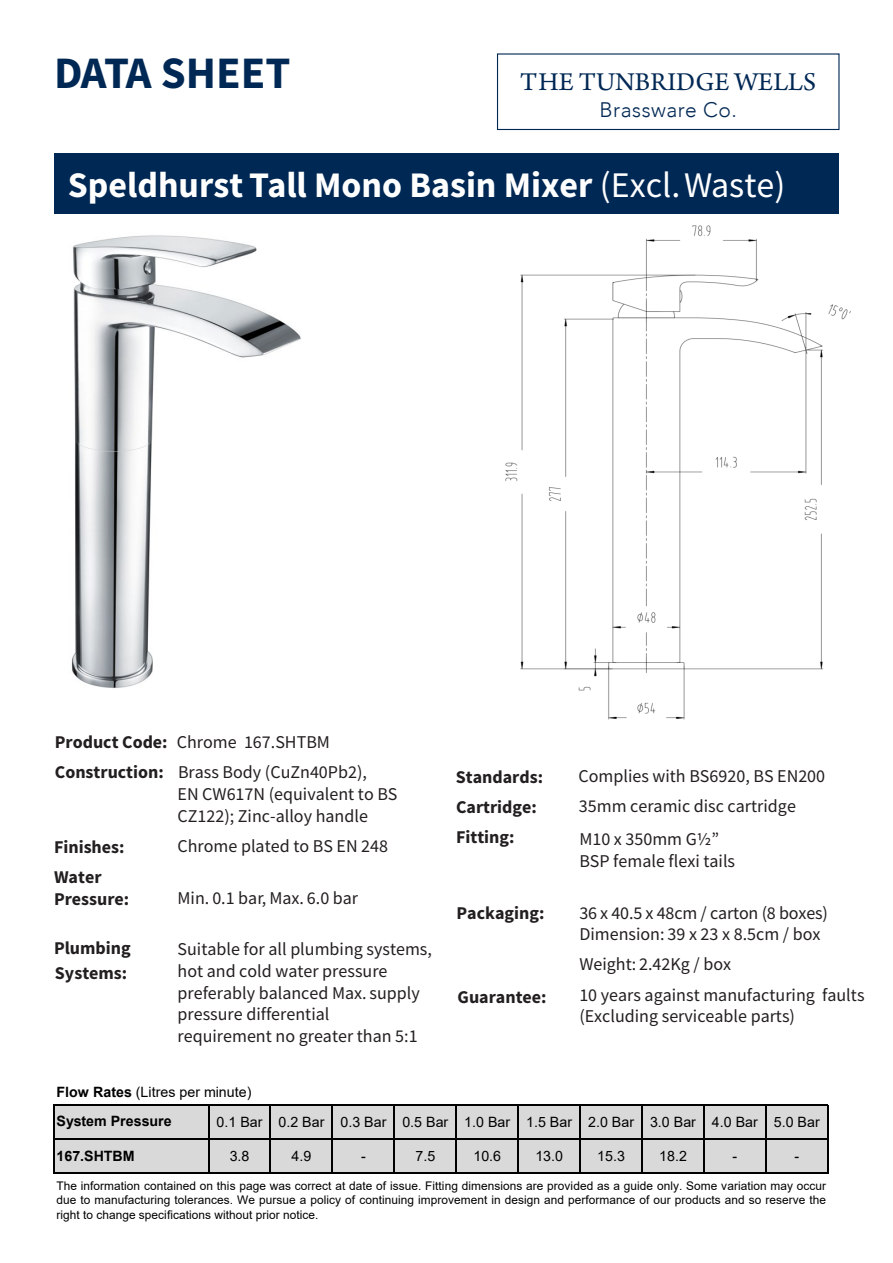
<style>
.page{position:relative;width:893px;height:1263px;background:#fff}
.page>*{position:absolute;margin:0;border:0;box-sizing:border-box;transform-origin:0 0}
.t1{font:700 45px "Source Sans Pro";color:#002854}
.t2{font:700 36px "Source Sans Pro";color:#fff}
.t3{font:27px "Arno Pro";color:#002854}
.t4{font:300 21px "Avenir";letter-spacing:.025em;color:#002854}
.t5{font:18px/21.6px "Source Sans Pro";color:#231f20}
.t6{font:700 18px/30.2px "Source Sans Pro";color:#231f20}
.t7{font:14.25px/30px "Arial";color:#000}
.t8{font:700 14.25px "Arial";color:#000}
.t9{font:11.85px/14.5px "Arial";letter-spacing:.005em;color:#000;text-align:justify}
.s1{font-weight:400}
.s2{font-weight:700}
</style>
<div class="page">
<div style="left:54px;top:153px;width:785px;height:61px;background:#002854"></div>
<div style="left:497px;top:53px;width:342px;height:77px;border:1px solid #002854"></div>
<img style="left:71px;top:235px;width:230px;height:453px">
<img style="left:505px;top:225px;width:346px;height:495px">
<div style="left:55px;top:1104px;width:773px;height:69px;background:#d9d9d9"></div>
<hr style="left:53px;top:1104px;width:1px;height:70px;background:#000">
<hr style="left:208px;top:1105px;width:1px;height:69px;background:#000">
<hr style="left:270px;top:1105px;width:1px;height:69px;background:#000">
<hr style="left:332px;top:1105px;width:1px;height:69px;background:#000">
<hr style="left:394px;top:1105px;width:1px;height:69px;background:#000">
<hr style="left:456px;top:1105px;width:1px;height:69px;background:#000">
<hr style="left:518px;top:1105px;width:1px;height:69px;background:#000">
<hr style="left:579px;top:1105px;width:2px;height:69px;background:#000">
<hr style="left:641px;top:1105px;width:1px;height:69px;background:#000">
<hr style="left:703px;top:1105px;width:1px;height:69px;background:#000">
<hr style="left:765px;top:1105px;width:1px;height:69px;background:#000">
<hr style="left:827px;top:1105px;width:1px;height:69px;background:#000">
<hr style="left:54px;top:1104px;width:774px;height:1px;background:#000">
<hr style="left:54px;top:1138px;width:774px;height:1px;background:#000">
<hr style="left:54px;top:1173px;width:774px;height:1px;background:#000">
<p class="t1" style="left:54px;top:42px;width:238px">DATA SHEET</p>
<p class="t3" style="left:520px;top:67px;width:297px">THE TUNBRIDGE WELLS</p>
<p class="t4" style="left:599px;top:98px;width:139px">Brassware Co.</p>
<p class="t2" style="left:68px;top:161px;width:719px">Speldhurst Tall Mono Basin Mixer <span class="s1">(Excl. Waste)</span></p>
<p class="t5" style="left:55px;top:727px;width:314px;line-height:29.8px"><span class="s2">Product Code:</span> Chrome 167.SHTBM<br><span class="s2">Construction:</span> Brass Body (CuZn40Pb2),</p>
<p class="t6" style="left:54px;top:832px;width:72px">Finishes:</p>
<p class="t6" style="left:54px;top:862px;width:49px">Water</p>
<p class="t6" style="left:54px;top:883px;width:77px">Pressure:</p>
<p class="t6" style="left:54px;top:933px;width:78px">Plumbing</p>
<p class="t6" style="left:55px;top:958px;width:74px">Systems:</p>
<p class="t5" style="left:178px;top:783px;width:221px">EN CW617N (equivalent to BS<br>CZ122); Zinc-alloy handle</p>
<p class="t5" style="left:178px;top:835px;width:212px">Chrome plated to BS EN 248</p>
<p class="t5" style="left:178px;top:887px;width:182px">Min. 0.1 bar, Max. 6.0 bar</p>
<p class="t5" style="left:178px;top:938px;width:256px">Suitable for all plumbing systems, hot and cold water pressure preferably balanced Max. supply pressure differential<br>requirement no greater than 5:1</p>
<p class="t6" style="left:456px;top:762px;width:89px">Standards:<br>Cartridge:<br>Fitting:</p>
<p class="t5" style="left:578px;top:761px;width:248px;line-height:30.2px">Complies with BS6920, BS EN200<br>35mm ceramic disc cartridge</p>
<p class="t5" style="left:579px;top:828px;width:157px">M10 x 350mm G½”<br>BSP female flexi tails</p>
<p class="t5" style="left:579px;top:902px;width:250px">36 x 40.5 x 48cm / carton (8 boxes)<br>Dimension: 39 x 23 x 8.5cm / box</p>
<p class="t5" style="left:579px;top:949px;width:287px;line-height:30.2px">Weight: 2.42Kg / box<br>10 years against manufacturing faults</p>
<p class="t5" style="left:579px;top:1005px;width:217px">(Excluding serviceable parts)</p>
<p class="t6" style="left:457px;top:898px;width:89px">Packaging:</p>
<p class="t6" style="left:458px;top:981px;width:91px">Guarantee:</p>
<p class="t7" style="left:217px;top:1077px;width:605px;text-indent:-160px"><span class="s2">Flow Rates</span> (Litres per minute)<br>0.1 Bar 0.2 Bar 0.3 Bar 0.5 Bar 1.0 Bar 1.5 Bar 2.0 Bar 3.0 Bar 4.0 Bar 5.0 Bar</p>
<p class="t7" style="left:230px;top:1141px;width:21px">3.8</p>
<p class="t7" style="left:292px;top:1141px;width:21px">4.9</p>
<p class="t7" style="left:361px;top:1141px;width:6px">-</p>
<p class="t7" style="left:415px;top:1141px;width:21px">7.5</p>
<p class="t7" style="left:473px;top:1141px;width:29px">10.6</p>
<p class="t7" style="left:535px;top:1141px;width:29px">13.0</p>
<p class="t7" style="left:597px;top:1141px;width:29px">15.3</p>
<p class="t7" style="left:659px;top:1141px;width:29px">18.2</p>
<p class="t7" style="left:733px;top:1141px;width:6px">-</p>
<p class="t7" style="left:794px;top:1141px;width:6px">-</p>
<p class="t9" style="left:56px;top:1178px;width:771px">The information contained on this page was correct at date of issue. Fitting dimensions are provided as a guide only. Some variation may occur due to manufacturing tolerances. We pursue a policy of continuing improvement in design and performance of our products and so reserve the right to change specifications without prior notice.</p>
<p class="t8" style="left:57px;top:1111px;width:117px">System Pressure</p>
<p class="t8" style="left:57px;top:1146px;width:80px">167.SHTBM</p>
</div>
